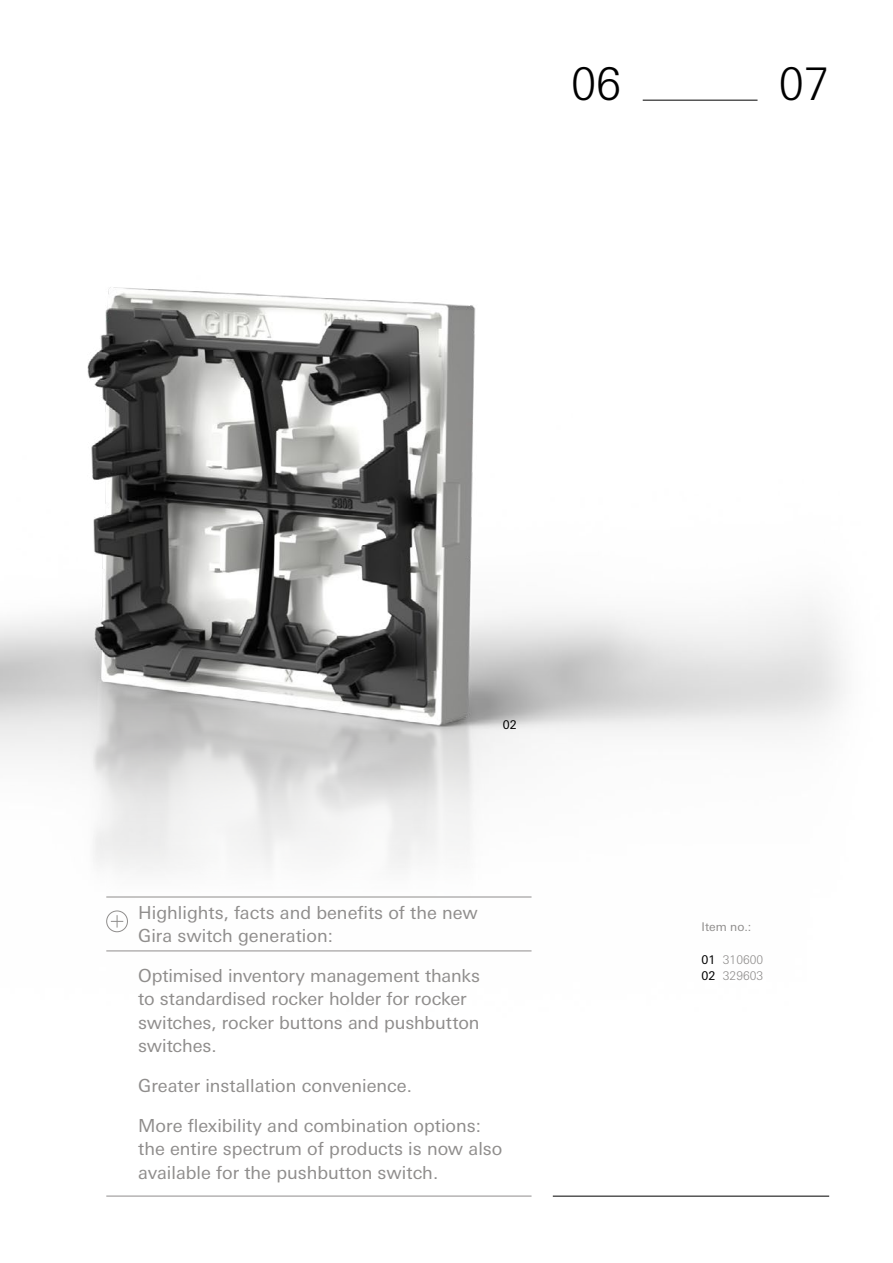
<style>
.page{position:relative;width:893px;height:1263px;background:#fff}
.page>*{position:absolute;margin:0;border:0;box-sizing:border-box;transform-origin:0 0}
.t1{font:300 45px "Univers Next W1 G";color:#000}
.t2{font:18px/23.4px "Univers Next W1 G";color:#8f8d8c}
.t3{font:300 12px/16.5px "Univers Next W1 G";color:#8f8d8c}
.t4{font:12px "Univers Next W1 G";color:#8f8d8c}
.t5{font:12px "Univers Next W1 G";color:#000}
.s1{font-weight:400;color:#000}
</style>
<div class="page">
<img style="left:0;top:99px;width:845px;height:853px">
<hr style="left:106px;top:897px;width:425px;height:1px;background:#8f8d8c">
<hr style="left:106px;top:950px;width:425px;height:1px;background:#8f8d8c">
<hr style="left:106px;top:1196px;width:425px;height:1px;background:#8f8d8c">
<div style="left:106px;top:910px;width:22px;height:22px;border:1px solid #8f8d8c;border-radius:50%"></div>
<svg style="left:111px;top:915px;width:12px;height:12px"></svg>
<hr style="left:553px;top:1196px;width:276px;height:1px;background:#000">
<hr style="left:643px;top:100px;width:114px;height:1px;background:#000">
<h1 class="t1" style="left:571px;top:58px;width:52px">06</h1>
<h1 class="t1" style="left:779px;top:58px;width:52px">07</h1>
<p class="t5" style="left:503px;top:718px;width:15px">02</p>
<p class="t2" style="left:138px;top:900px;width:341px">Highlights, facts and benefits of the new<br>Gira switch generation:</p>
<p class="t2" style="left:138px;top:964px;width:343px">Optimised inventory management thanks to standardised rocker holder for rocker switches, rocker buttons and pushbutton switches.</p>
<p class="t2" style="left:138px;top:1074px;width:275px">Greater installation convenience.</p>
<p class="t2" style="left:138px;top:1114px;width:366px">More flexibility and combination options: the entire spectrum of products is now also available for the pushbutton switch.</p>
<p class="t4" style="left:702px;top:919px;width:51px">Item no.:</p>
<p class="t3" style="left:702px;top:951px;width:63px"><span class="s1">01</span> 310600<br><span class="s1">02</span> 329603</p>
</div>
